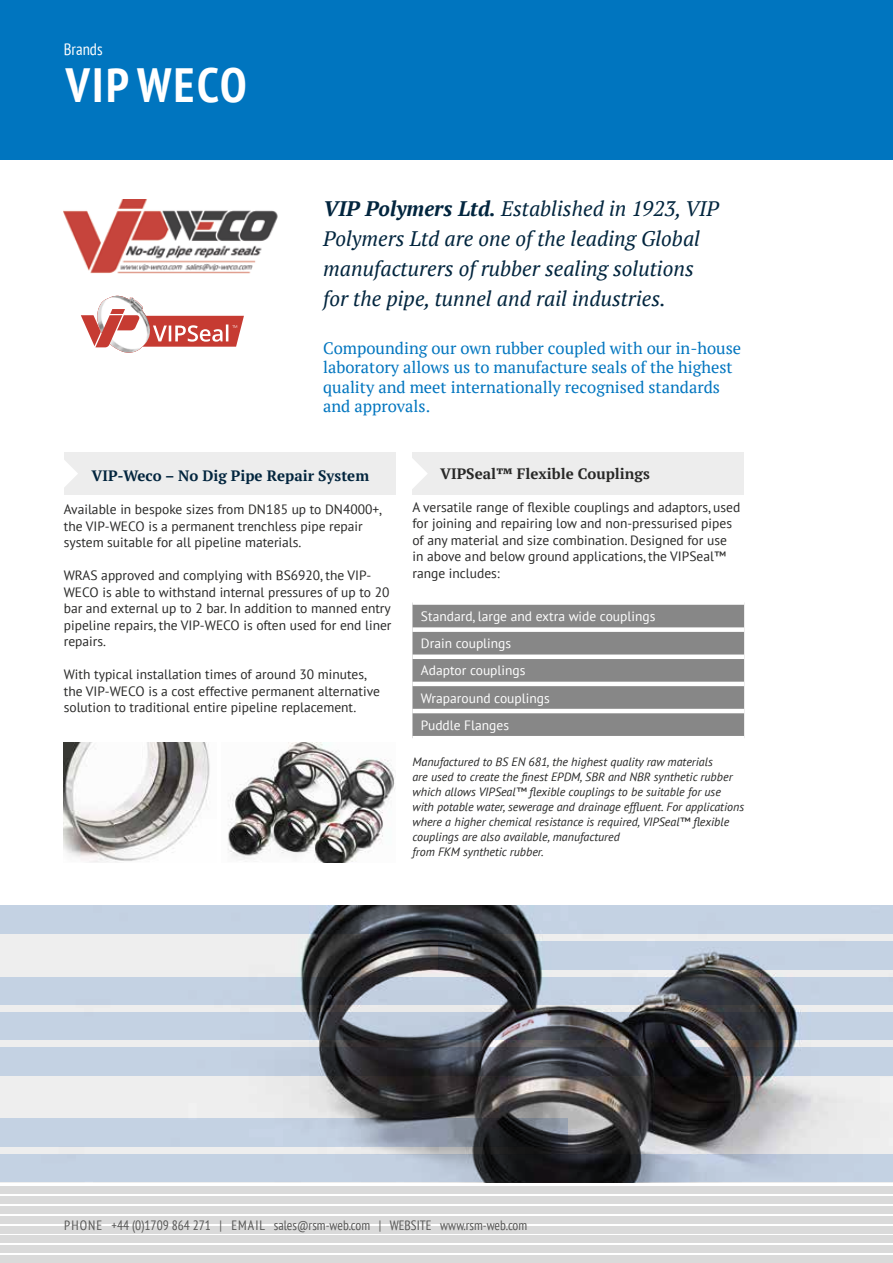
<style>
.page{position:relative;width:893px;height:1263px;background:#fff}
.page>*{position:absolute;margin:0;border:0;box-sizing:border-box;transform-origin:0 0}
.t1{font:700 condensed 48px "PT Sans";letter-spacing:.05em;color:#fff}
.t2{font:italic 21px/30px "PT Serif";color:#02253e}
.t3{font:16.5px/19.5px "PT Serif";color:#0075bf}
.t4{font:condensed 16.5px "PT Sans";color:#fff}
.t5{font:700 15px "PT Serif";color:#02253e}
.t6{font:700 15px "PT Serif";color:#282827}
.t7{font:13.5px/16.5px "PT Sans";color:#282827}
.t8{font:13.5px/27.2px "PT Sans";color:#fff}
.t9{font:condensed 13.5px "PT Sans";color:#575756}
.t10{font:italic 12px/15px "PT Sans";color:#282827}
.s1{font-weight:700}
</style>
<div class="page">
<div style="left:412px;top:452px;width:332px;height:43px;background:#ededed"></div>
<div style="left:64px;top:452px;width:331px;height:43px;background:#ededed"></div>
<div style="left:412px;top:605px;width:332px;height:131px;background:#878787"></div>
<div style="left:412px;top:627px;width:332px;height:5px;background:#fff"></div>
<div style="left:412px;top:654px;width:332px;height:5px;background:#fff"></div>
<hr style="left:412px;top:682px;width:332px;height:4px;background:#fff">
<hr style="left:412px;top:709px;width:332px;height:4px;background:#fff">
<div style="left:0;top:0;width:893px;height:159px;background:#0075bf"></div>
<img style="left:64px;top:200px;width:214px;height:73px">
<svg style="left:81px;top:295px;width:163px;height:58px"></svg>
<img style="left:64px;top:742px;width:146px;height:121px">
<svg style="left:412px;top:458px;width:15px;height:31px"></svg>
<svg style="left:0;top:906px;width:893px;height:276px;background:#97a1ae"></svg>
<svg style="left:0;top:970px;width:893px;height:6px;background:#b2b1b1"></svg>
<svg style="left:0;top:935px;width:893px;height:6px;background:#bfc0c0"></svg>
<svg style="left:0;top:1005px;width:893px;height:7px;background:#b9b8b7"></svg>
<svg style="left:0;top:1041px;width:893px;height:6px;background:#969596"></svg>
<svg style="left:0;top:1076px;width:893px;height:4px;background:#929091"></svg>
<svg style="left:0;top:1114px;width:568px;height:4px;background:#b4b4b4"></svg>
<svg style="left:0;top:1147px;width:893px;height:6px;background:#c0c0c1"></svg>
<svg style="left:0;top:939px;width:438px;height:34px;background:#bababb"></svg>
<svg style="left:0;top:1080px;width:893px;height:34px;background:#9b9999"></svg>
<svg style="left:568px;top:1114px;width:325px;height:36px;background:#979799"></svg>
<svg style="left:64px;top:460px;width:14px;height:27px"></svg>
<img style="left:228px;top:742px;width:167px;height:121px">
<div style="left:0;top:1196px;width:893px;height:8px;background:#dadada"></div>
<div style="left:0;top:1186px;width:893px;height:8px;background:#dadada"></div>
<div style="left:0;top:1206px;width:893px;height:8px;background:#dadada"></div>
<div style="left:0;top:1216px;width:893px;height:8px;background:#dadada"></div>
<div style="left:0;top:1225px;width:893px;height:8px;background:#dadada"></div>
<div style="left:0;top:1235px;width:893px;height:8px;background:#dadada"></div>
<div style="left:0;top:1245px;width:893px;height:8px;background:#dadada"></div>
<div style="left:0;top:1255px;width:893px;height:8px;background:#dadada"></div>
<p class="t4" style="left:64px;top:39px;width:40px">Brands</p>
<h1 class="t1" style="left:66px;top:53px;width:182px">VIP WECO</h1>
<h2 class="t2" style="left:323px;top:193px;width:397px"><span class="s1">VIP Polymers Ltd.</span> Established in 1923, VIP Polymers Ltd are one of the leading Global manufacturers of rubber sealing solutions for the pipe, tunnel and rail industries.</h2>
<p class="t3" style="left:323px;top:338px;width:419px">Compounding our own rubber coupled with our in-house laboratory allows us to manufacture seals of the highest quality and meet internationally recognised standards and approvals.</p>
<p class="t5" style="left:91px;top:466px;width:279px">VIP-Weco – No Dig Pipe Repair System</p>
<p class="t7" style="left:64px;top:501px;width:320px">Available in bespoke sizes from DN185 up to DN4000+, the VIP-WECO is a permanent trenchless pipe repair system suitable for all pipeline materials.</p>
<p class="t7" style="left:64px;top:567px;width:329px">WRAS approved and complying with BS6920, the VIP-WECO is able to withstand internal pressures of up to 20 bar and external up to 2 bar. In addition to manned entry pipeline repairs, the VIP-WECO is often used for end liner repairs.</p>
<p class="t7" style="left:64px;top:666px;width:318px">With typical installation times of around 30 minutes, the VIP-WECO is a cost effective permanent alternative solution to traditional entire pipeline replacement.</p>
<p class="t6" style="left:440px;top:464px;width:211px">VIPSeal™ Flexible Couplings</p>
<p class="t7" style="left:412px;top:498px;width:329px">A versatile range of flexible couplings and adaptors, used for joining and repairing low and non-pressurised pipes of any material and size combination. Designed for use in above and below ground applications, the VIPSeal™ range includes:</p>
<p class="t8" style="left:421px;top:602px;width:236px">Standard, large and extra wide couplings<br>Drain couplings<br>Adaptor couplings<br>Wraparound couplings<br>Puddle Flanges</p>
<p class="t10" style="left:412px;top:754px;width:333px">Manufactured to BS EN 681, the highest quality raw materials<br>are used to create the finest EPDM, SBR and NBR synthetic rubber which allows VIPSeal™ flexible couplings to be suitable for use with potable water, sewerage and drainage effluent. For applications where a higher chemical resistance is required, VIPSeal™ flexible couplings are also available, manufactured<br>from FKM synthetic rubber.</p>
<p class="t9" style="left:64px;top:1216px;width:464px">PHONE +44 (0)1709 864 271 | EMAIL sales@rsm-web.com | WEBSITE www.rsm-web.com</p>
</div>
